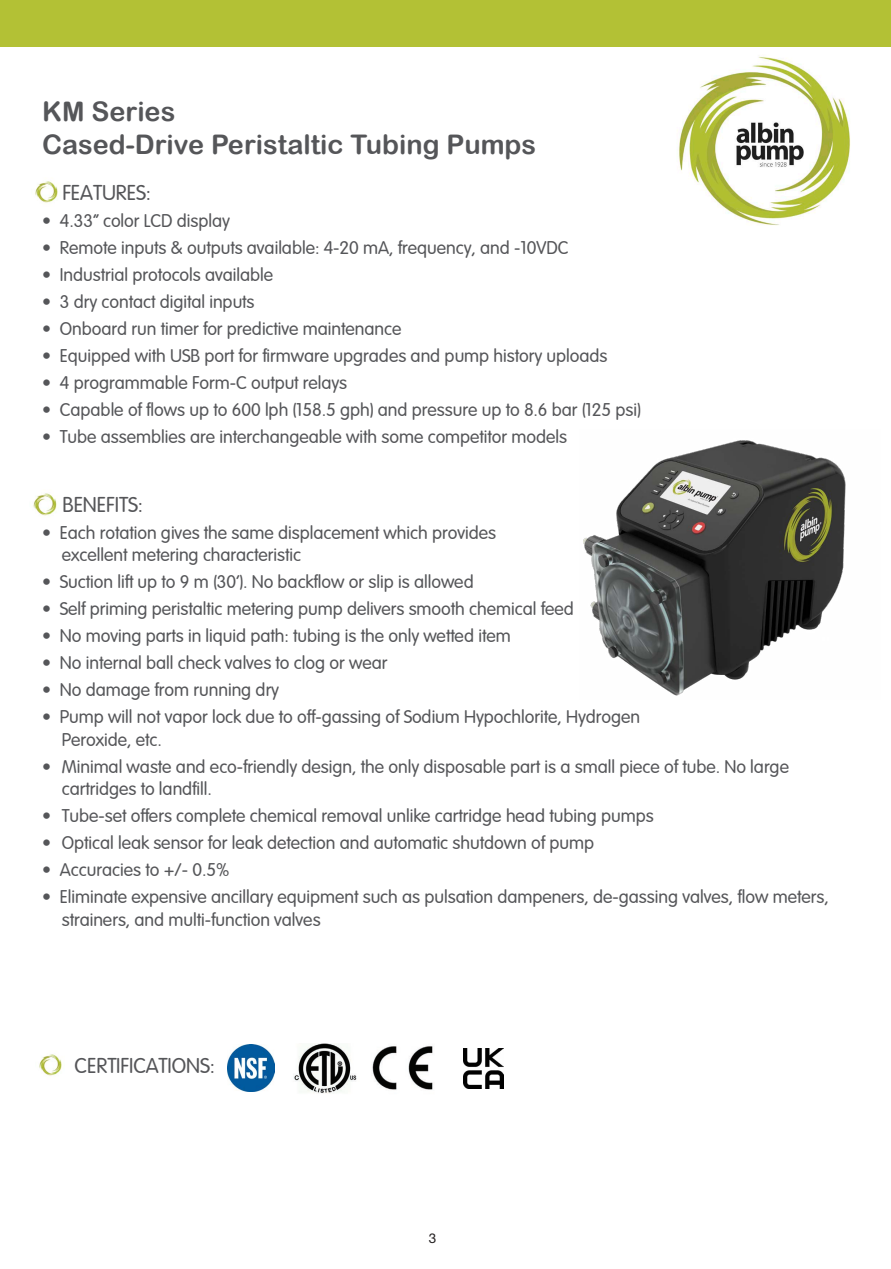
<style>
.page{position:relative;width:891px;height:1269px;background:#fff}
.page>*{position:absolute;margin:0;border:0;box-sizing:border-box;transform-origin:0 0}
.t1{font:27px "Arial Rounded MT Bold";color:#555659}
.t2{font:21px "Arial Rounded";color:#555659}
.t3{font:18px/22.5px "Arial Rounded";color:#555659}
.t4{font:13.5px "Helvetica Neue LT Pro";color:#231f20}
</style>
<div class="page">
<div style="left:0;top:0;width:891px;height:47px;background:#b3c135"></div>
<img style="left:678px;top:56px;width:173px;height:170px">
<img style="left:583px;top:440px;width:263px;height:256px">
<img style="left:39px;top:1054px;width:23px;height:22px">
<img style="left:294px;top:1043px;width:139px;height:51px">
<img style="left:228px;top:1045px;width:47px;height:46px">
<img style="left:463px;top:1048px;width:40px;height:40px">
<img style="left:35px;top:181px;width:23px;height:22px">
<img style="left:33px;top:493px;width:24px;height:23px">
<p class="t1" style="left:42px;top:96px;width:135px">KM Series</p>
<p class="t1" style="left:42px;top:128px;width:495px">Cased-Drive Peristaltic Tubing Pumps</p>
<p class="t2" style="left:62px;top:178px;width:90px">FEATURES:</p>
<p class="t3" style="left:42px;top:208px;width:189px">• 4.33” color LCD display</p>
<p class="t3" style="left:42px;top:235px;width:528px">• Remote inputs &amp; outputs available: 4-20 mA, frequency, and -10VDC</p>
<p class="t3" style="left:42px;top:262px;width:233px">• Industrial protocols available</p>
<p class="t3" style="left:42px;top:289px;width:214px">• 3 dry contact digital inputs</p>
<p class="t3" style="left:42px;top:316px;width:361px">• Onboard run timer for predictive maintenance</p>
<p class="t3" style="left:42px;top:343px;width:567px">• Equipped with USB port for firmware upgrades and pump history uploads</p>
<p class="t3" style="left:42px;top:370px;width:307px">• 4 programmable Form-C output relays</p>
<p class="t3" style="left:42px;top:397px;width:600px">• Capable of flows up to 600 lph (158.5 gph) and pressure up to 8.6 bar (125 psi)</p>
<p class="t3" style="left:42px;top:424px;width:526px">• Tube assemblies are interchangeable with some competitor models</p>
<p class="t2" style="left:62px;top:489px;width:82px">BENEFITS:</p>
<p class="t3" style="left:62px;top:520px;width:436px;text-indent:-20px">• Each rotation gives the same displacement which provides excellent metering characteristic</p>
<p class="t3" style="left:42px;top:569px;width:433px">• Suction lift up to 9 m (30’). No backflow or slip is allowed</p>
<p class="t3" style="left:42px;top:596px;width:533px">• Self priming peristaltic metering pump delivers smooth chemical feed</p>
<p class="t3" style="left:42px;top:623px;width:470px">• No moving parts in liquid path: tubing is the only wetted item</p>
<p class="t3" style="left:42px;top:650px;width:347px">• No internal ball check valves to clog or wear</p>
<p class="t3" style="left:42px;top:677px;width:238px">• No damage from running dry</p>
<p class="t3" style="left:62px;top:704px;width:580px;text-indent:-20px">• Pump will not vapor lock due to off-gassing of Sodium Hypochlorite, Hydrogen<br>Peroxide, etc.</p>
<p class="t3" style="left:62px;top:754px;width:729px;text-indent:-20px">• Minimal waste and eco-friendly design, the only disposable part is a small piece of tube. No large cartridges to landfill.</p>
<p class="t3" style="left:42px;top:803px;width:613px">• Tube-set offers complete chemical removal unlike cartridge head tubing pumps</p>
<p class="t3" style="left:42px;top:830px;width:553px">• Optical leak sensor for leak detection and automatic shutdown of pump</p>
<p class="t3" style="left:42px;top:857px;width:189px">• Accuracies to +/- 0.5%</p>
<p class="t3" style="left:62px;top:884px;width:768px;text-indent:-20px">• Eliminate expensive ancillary equipment such as pulsation dampeners, de-gassing valves, flow meters, strainers, and multi-function valves</p>
<p class="t2" style="left:75px;top:1050px;width:142px">CERTIFICATIONS:</p>
<p class="t4" style="left:429px;top:1230px;width:9px">3</p>
</div>
